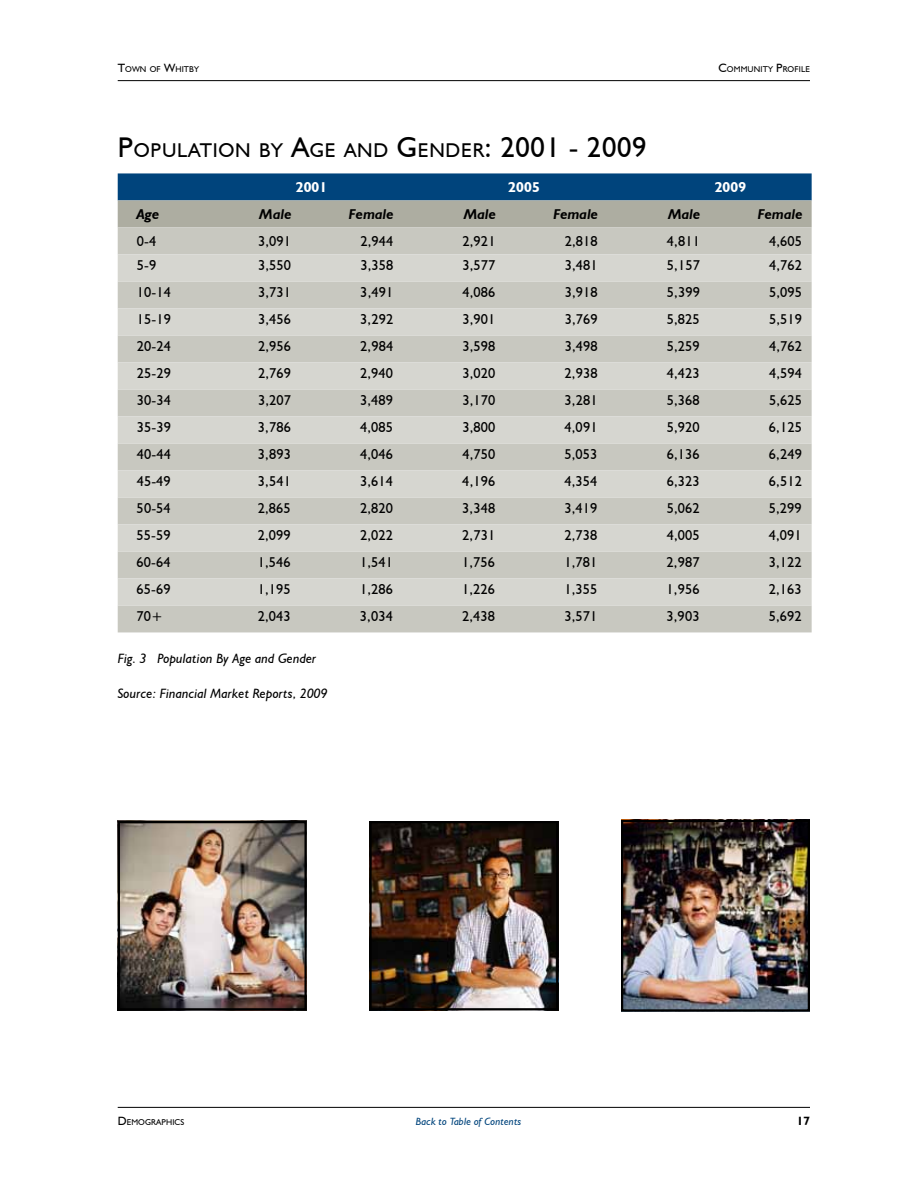
<style>
.page{position:relative;width:918px;height:1188px;background:#fff}
.page>*{position:absolute;margin:0;border:0;box-sizing:border-box;transform-origin:0 0}
.t1{font:19.95px "Humanist 521 BT";letter-spacing:.035em;color:#000}
.t2{font:14.25px "Humanist 521 BT";letter-spacing:.01em;color:#000}
.t3{font:italic 700 14.25px "Humanist 521 BT";letter-spacing:.01em;color:#000}
.t4{font:700 14.25px "Humanist 521 BT";letter-spacing:.01em;color:#fff}
.t5{font:italic 13.5px "Humanist 521 BT";letter-spacing:.01em;color:#000}
.t6{font:700 12px "Humanist 521 BT";color:#000}
.t7{font:italic 10.5px "Humanist 521 BT";letter-spacing:.01em;color:#00447c}
.t8{font:8.4px "Humanist 521 BT";letter-spacing:.015em;color:#000}
.s1{font-size:12px}
.s2{font-size:28.5px}
</style>
<div class="page">
<hr style="left:118px;top:1107px;width:692px;height:1px;background:#000">
<hr style="left:118px;top:80px;width:692px;height:1px;background:#000">
<svg style="left:118px;top:173px;width:694px;height:54px;background:#587a8f"></svg>
<div style="left:118px;top:227px;width:694px;height:405px;background:#c8c8c0"></div>
<svg style="left:118px;top:254px;width:694px;height:351px;background:#cfcfc9"></svg>
<img style="left:121px;top:824px;width:183px;height:183px">
<div style="left:118px;top:821px;width:189px;height:189px;border:2px solid #000"></div>
<img style="left:372px;top:824px;width:183px;height:183px">
<div style="left:369px;top:821px;width:189px;height:189px;border:2px solid #000"></div>
<img style="left:624px;top:823px;width:183px;height:186px">
<div style="left:621px;top:820px;width:189px;height:192px;border:2px solid #000"></div>
<p class="t8" style="left:118px;top:64px;width:83px"><span class="s1">T</span>OWN OF <span class="s1">W</span>HITBY</p>
<p class="t8" style="left:719px;top:64px;width:93px"><span class="s1">C</span>OMMUNITY <span class="s1">P</span>ROFILE</p>
<h1 class="t1" style="left:118px;top:138px;width:530px"><span class="s2">P</span>OPULATION BY <span class="s2">A</span>GE AND <span class="s2">G</span>ENDER<span class="s2">: 2001 - 2009</span></h1>
<p class="t4" style="left:296px;top:179px;width:33px">2001</p>
<p class="t4" style="left:508px;top:179px;width:33px">2005</p>
<p class="t4" style="left:715px;top:179px;width:33px">2009</p>
<p class="t3" style="left:136px;top:206px;width:25px">Age</p>
<p class="t3" style="left:259px;top:206px;width:34px">Male</p>
<p class="t3" style="left:349px;top:206px;width:46px">Female</p>
<p class="t3" style="left:464px;top:206px;width:34px">Male</p>
<p class="t3" style="left:553px;top:206px;width:46px">Female</p>
<p class="t3" style="left:668px;top:206px;width:34px">Male</p>
<p class="t3" style="left:758px;top:206px;width:46px">Female</p>
<p class="t2" style="left:137px;top:233px;width:21px">0-4</p>
<p class="t2" style="left:258px;top:233px;width:34px">3,091</p>
<p class="t2" style="left:360px;top:233px;width:34px">2,944</p>
<p class="t2" style="left:463px;top:233px;width:34px">2,921</p>
<p class="t2" style="left:565px;top:233px;width:34px">2,818</p>
<p class="t2" style="left:667px;top:233px;width:34px">4,811</p>
<p class="t2" style="left:769px;top:233px;width:34px">4,605</p>
<p class="t2" style="left:137px;top:257px;width:21px">5-9</p>
<p class="t2" style="left:258px;top:257px;width:34px">3,550</p>
<p class="t2" style="left:360px;top:257px;width:34px">3,358</p>
<p class="t2" style="left:463px;top:257px;width:34px">3,577</p>
<p class="t2" style="left:565px;top:257px;width:34px">3,481</p>
<p class="t2" style="left:667px;top:257px;width:34px">5,157</p>
<p class="t2" style="left:769px;top:257px;width:34px">4,762</p>
<p class="t2" style="left:137px;top:284px;width:36px">10-14</p>
<p class="t2" style="left:258px;top:284px;width:34px">3,731</p>
<p class="t2" style="left:360px;top:284px;width:34px">3,491</p>
<p class="t2" style="left:463px;top:284px;width:34px">4,086</p>
<p class="t2" style="left:565px;top:284px;width:34px">3,918</p>
<p class="t2" style="left:667px;top:284px;width:34px">5,399</p>
<p class="t2" style="left:769px;top:284px;width:34px">5,095</p>
<p class="t2" style="left:137px;top:311px;width:36px">15-19</p>
<p class="t2" style="left:258px;top:311px;width:34px">3,456</p>
<p class="t2" style="left:360px;top:311px;width:34px">3,292</p>
<p class="t2" style="left:463px;top:311px;width:34px">3,901</p>
<p class="t2" style="left:565px;top:311px;width:34px">3,769</p>
<p class="t2" style="left:667px;top:311px;width:34px">5,825</p>
<p class="t2" style="left:769px;top:311px;width:34px">5,519</p>
<p class="t2" style="left:137px;top:338px;width:36px">20-24</p>
<p class="t2" style="left:258px;top:338px;width:34px">2,956</p>
<p class="t2" style="left:360px;top:338px;width:34px">2,984</p>
<p class="t2" style="left:462px;top:338px;width:34px">3,598</p>
<p class="t2" style="left:565px;top:338px;width:34px">3,498</p>
<p class="t2" style="left:667px;top:338px;width:34px">5,259</p>
<p class="t2" style="left:769px;top:338px;width:34px">4,762</p>
<p class="t2" style="left:137px;top:365px;width:36px">25-29</p>
<p class="t2" style="left:258px;top:365px;width:34px">2,769</p>
<p class="t2" style="left:360px;top:365px;width:34px">2,940</p>
<p class="t2" style="left:462px;top:365px;width:34px">3,020</p>
<p class="t2" style="left:565px;top:365px;width:34px">2,938</p>
<p class="t2" style="left:667px;top:365px;width:34px">4,423</p>
<p class="t2" style="left:769px;top:365px;width:34px">4,594</p>
<p class="t2" style="left:137px;top:392px;width:36px">30-34</p>
<p class="t2" style="left:258px;top:392px;width:34px">3,207</p>
<p class="t2" style="left:360px;top:392px;width:34px">3,489</p>
<p class="t2" style="left:462px;top:392px;width:34px">3,170</p>
<p class="t2" style="left:565px;top:392px;width:34px">3,281</p>
<p class="t2" style="left:667px;top:392px;width:34px">5,368</p>
<p class="t2" style="left:769px;top:392px;width:34px">5,625</p>
<p class="t2" style="left:137px;top:419px;width:36px">35-39</p>
<p class="t2" style="left:258px;top:419px;width:34px">3,786</p>
<p class="t2" style="left:360px;top:419px;width:34px">4,085</p>
<p class="t2" style="left:462px;top:419px;width:34px">3,800</p>
<p class="t2" style="left:565px;top:419px;width:34px">4,091</p>
<p class="t2" style="left:667px;top:419px;width:34px">5,920</p>
<p class="t2" style="left:769px;top:419px;width:34px">6,125</p>
<p class="t2" style="left:137px;top:446px;width:36px">40-44</p>
<p class="t2" style="left:258px;top:446px;width:34px">3,893</p>
<p class="t2" style="left:360px;top:446px;width:34px">4,046</p>
<p class="t2" style="left:462px;top:446px;width:34px">4,750</p>
<p class="t2" style="left:565px;top:446px;width:34px">5,053</p>
<p class="t2" style="left:667px;top:446px;width:34px">6,136</p>
<p class="t2" style="left:769px;top:446px;width:34px">6,249</p>
<p class="t2" style="left:137px;top:473px;width:36px">45-49</p>
<p class="t2" style="left:258px;top:473px;width:34px">3,541</p>
<p class="t2" style="left:360px;top:473px;width:34px">3,614</p>
<p class="t2" style="left:462px;top:473px;width:34px">4,196</p>
<p class="t2" style="left:565px;top:473px;width:34px">4,354</p>
<p class="t2" style="left:667px;top:473px;width:34px">6,323</p>
<p class="t2" style="left:769px;top:473px;width:34px">6,512</p>
<p class="t2" style="left:137px;top:500px;width:36px">50-54</p>
<p class="t2" style="left:258px;top:500px;width:34px">2,865</p>
<p class="t2" style="left:360px;top:500px;width:34px">2,820</p>
<p class="t2" style="left:462px;top:500px;width:34px">3,348</p>
<p class="t2" style="left:565px;top:500px;width:34px">3,419</p>
<p class="t2" style="left:667px;top:500px;width:34px">5,062</p>
<p class="t2" style="left:769px;top:500px;width:34px">5,299</p>
<p class="t2" style="left:137px;top:527px;width:36px">55-59</p>
<p class="t2" style="left:258px;top:527px;width:34px">2,099</p>
<p class="t2" style="left:360px;top:527px;width:34px">2,022</p>
<p class="t2" style="left:462px;top:527px;width:34px">2,731</p>
<p class="t2" style="left:564px;top:527px;width:34px">2,738</p>
<p class="t2" style="left:667px;top:527px;width:34px">4,005</p>
<p class="t2" style="left:769px;top:527px;width:34px">4,091</p>
<p class="t2" style="left:137px;top:554px;width:36px">60-64</p>
<p class="t2" style="left:258px;top:554px;width:34px">1,546</p>
<p class="t2" style="left:360px;top:554px;width:34px">1,541</p>
<p class="t2" style="left:462px;top:554px;width:34px">1,756</p>
<p class="t2" style="left:564px;top:554px;width:34px">1,781</p>
<p class="t2" style="left:667px;top:554px;width:34px">2,987</p>
<p class="t2" style="left:769px;top:554px;width:34px">3,122</p>
<p class="t2" style="left:137px;top:581px;width:36px">65-69</p>
<p class="t2" style="left:258px;top:581px;width:34px">1,195</p>
<p class="t2" style="left:360px;top:581px;width:34px">1,286</p>
<p class="t2" style="left:462px;top:581px;width:34px">1,226</p>
<p class="t2" style="left:564px;top:581px;width:34px">1,355</p>
<p class="t2" style="left:667px;top:581px;width:34px">1,956</p>
<p class="t2" style="left:769px;top:581px;width:34px">2,163</p>
<p class="t2" style="left:137px;top:608px;width:28px">70+</p>
<p class="t2" style="left:258px;top:608px;width:34px">2,043</p>
<p class="t2" style="left:360px;top:608px;width:34px">3,034</p>
<p class="t2" style="left:462px;top:608px;width:34px">2,438</p>
<p class="t2" style="left:564px;top:608px;width:34px">3,571</p>
<p class="t2" style="left:667px;top:608px;width:34px">3,903</p>
<p class="t2" style="left:769px;top:608px;width:34px">5,692</p>
<p class="t5" style="left:118px;top:650px;width:200px">Fig. 3 Population By Age and Gender</p>
<p class="t5" style="left:118px;top:685px;width:212px">Source: Financial Market Reports, 2009</p>
<p class="t8" style="left:118px;top:1117px;width:63px"><span class="s1">D</span>EMOGRAPHICS</p>
<p class="t6" style="left:797px;top:1114px;width:15px">17</p>
<p class="t7" style="left:416px;top:1115px;width:107px">Back to Table of Contents</p>
</div>
